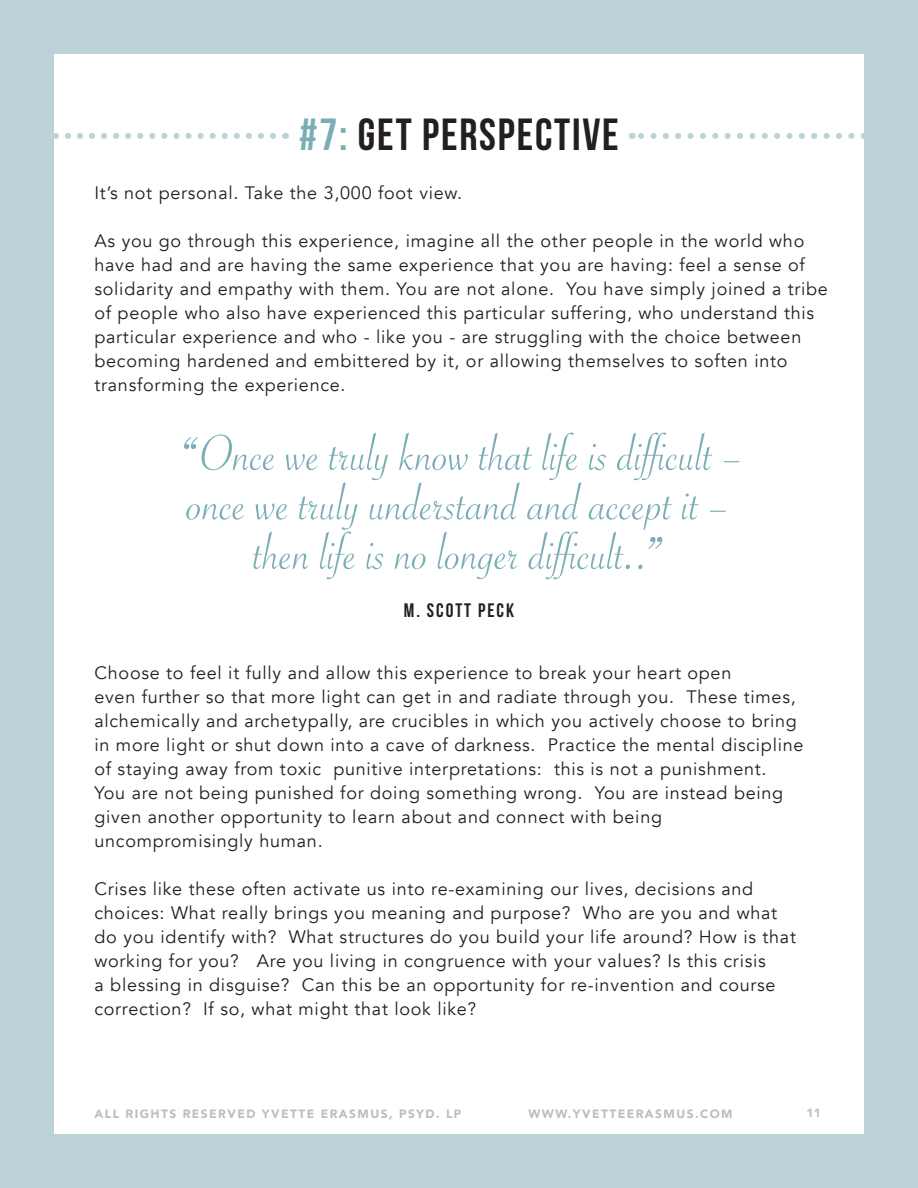
<style>
.page{position:relative;width:918px;height:1188px;background:#bbd2d6}
.page>*{position:absolute;margin:0;border:0;box-sizing:border-box;transform-origin:0 0}
.t1{font:54px/49.5px "Savoye Let Plain";color:#7aaeb5;text-align:center}
.t2{font:45px "Bebas Neue";letter-spacing:.04em;color:#231f20}
.t3{font:19.5px "Bebas Neue";letter-spacing:.1em;color:#231f20}
.t4{font:18px/24px "Avenir";letter-spacing:.04em;color:#231f20}
.t5{font:900 12px "Avenir";letter-spacing:.12em;color:#bcbdc0}
.s1{color:#7aaeb5}
.s2{font-size:81px}
</style>
<div class="page">
<div style="left:54px;top:54px;width:810px;height:1080px;background:#fff"></div>
<svg style="left:54px;top:133px;width:219px;height:6px"></svg>
<svg style="left:632px;top:133px;width:232px;height:6px"></svg>
<p class="t2" style="left:299px;top:110px;width:321px"><span class="s1">#7:</span> GET PERSPECTIVE</p>
<p class="t4" style="left:94px;top:181px;width:369px">It’s not personal. Take the 3,000 foot view.</p>
<p class="t4" style="left:94px;top:229px;width:735px">As you go through this experience, imagine all the other people in the world who have had and are having the same experience that you are having: feel a sense of solidarity and empathy with them. You are not alone. You have simply joined a tribe of people who also have experienced this particular suffering, who understand this particular experience and who - like you - are struggling with the choice between becoming hardened and embittered by it, or allowing themselves to soften into transforming the experience.</p>
<p class="t1" style="left:174px;top:429px;width:572px"><span class="s2">“</span>Once we truly know that life is difficult – once we truly understand and accept it – then life is no longer difficult..<span class="s2">”</span></p>
<p class="t3" style="left:404px;top:599px;width:112px">M. SCOTT PECK</p>
<p class="t4" style="left:94px;top:661px;width:711px">Choose to feel it fully and allow this experience to break your heart open<br>even further so that more light can get in and radiate through you. These times, alchemically and archetypally, are crucibles in which you actively choose to bring in more light or shut down into a cave of darkness. Practice the mental discipline of staying away from toxic punitive interpretations: this is not a punishment.<br>You are not being punished for doing something wrong. You are instead being given another opportunity to learn about and connect with being uncompromisingly human.</p>
<p class="t4" style="left:94px;top:877px;width:703px">Crises like these often activate us into re-examining our lives, decisions and choices: What really brings you meaning and purpose? Who are you and what do you identify with? What structures do you build your life around? How is that working for you? Are you living in congruence with your values? Is this crisis<br>a blessing in disguise? Can this be an opportunity for re-invention and course correction? If so, what might that look like?</p>
<p class="t5" style="left:94px;top:1104px;width:369px">ALL RIGHTS RESERVED YVETTE ERASMUS, PSYD. LP</p>
<p class="t5" style="left:529px;top:1104px;width:205px">WWW.YVETTEERASMUS.COM</p>
<p class="t5" style="left:807px;top:1102px;width:16px">11</p>
</div>
